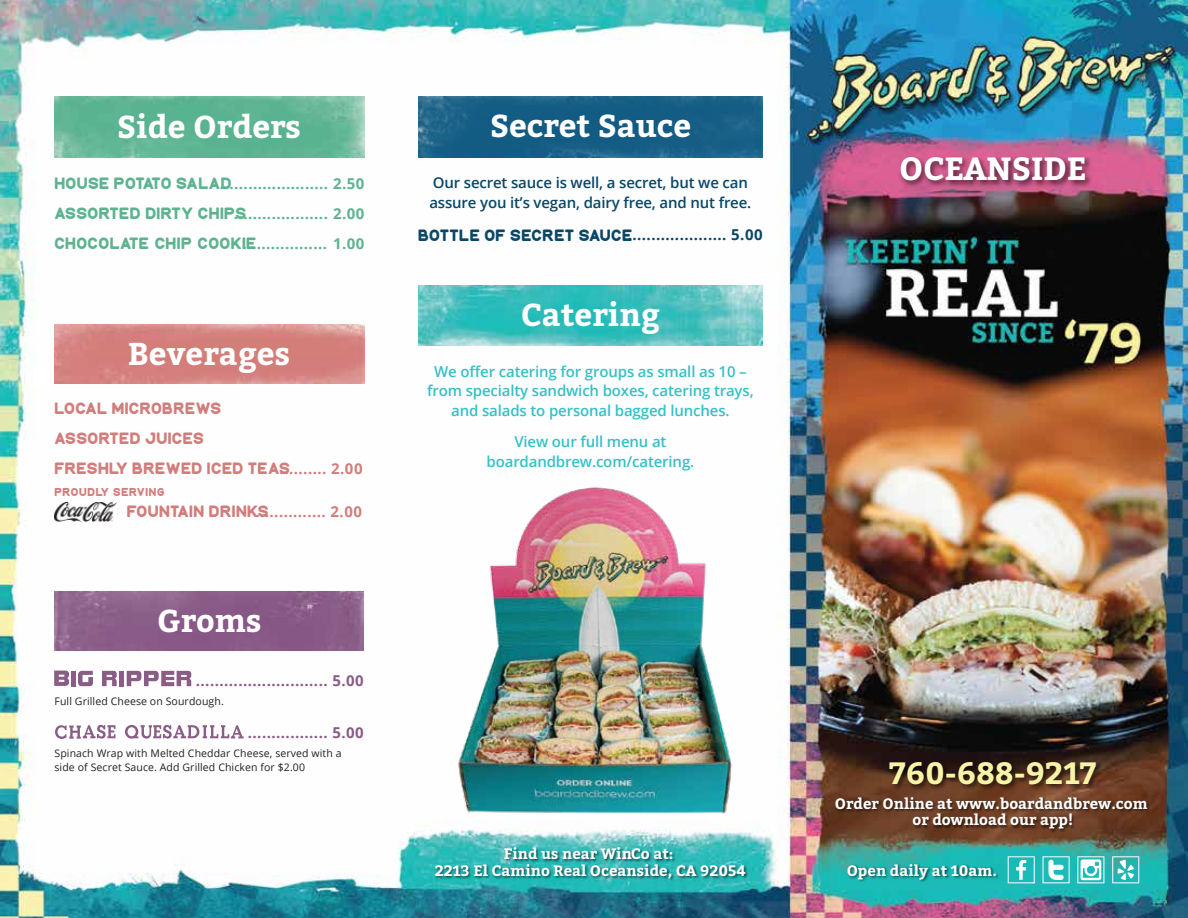
<style>
.page{position:relative;width:1188px;height:918px;background:#fff}
.page>*{position:absolute;margin:0;border:0;box-sizing:border-box;transform-origin:0 0}
.t1{font:700 32.1px "Bitter";color:#fff}
.t2{font:700 31.5px "Bitter";color:#fff}
.t3{font:700 30.6px "Bitter";color:#f8f4a7}
.t4{font:600 15px/19.5px "Open Sans";letter-spacing:-.01em;color:#35c0c7;text-align:center}
.t5{font:700 15px/30px "Open Sans";color:#5db390;text-align:justify}
.t6{font:700 15px/16.5px "Bitter";color:#fff;text-align:center}
.t7{font:15px/30px "LMAO";letter-spacing:.03em;color:#d17d7b}
.t8{font:600 15px/19.5px "Open Sans";letter-spacing:-.01em;color:#084768}
.t9{font:700 15px "Open Sans";color:#895d86}
.t10{font:700 15px "Open Sans";color:#084768}
.t11{font:700 15px "Open Sans";color:#d17d7b}
.t12{font:10.5px/13.5px "Open Sans";letter-spacing:.01em;color:#231f20}
.t13{font:10.5px "LMAO";letter-spacing:.07em;color:#d17d7b}
.s1{font-family:"LMAO";font-weight:400}
.s2{font-family:"Open Sans";font-weight:700}
</style>
<div class="page">
<img style="left:0;top:0;width:1188px;height:918px">
<img style="left:885px;top:753px;width:220px;height:41px">
<img style="left:894px;top:147px;width:203px;height:55px">
<svg style="left:1008px;top:856px;width:27px;height:27px"></svg>
<svg style="left:1043px;top:856px;width:27px;height:27px"></svg>
<svg style="left:1077px;top:856px;width:27px;height:27px"></svg>
<svg style="left:1112px;top:856px;width:27px;height:27px"></svg>
<img style="left:844px;top:860px;width:157px;height:26px">
<img style="left:54px;top:97px;width:310px;height:61px">
<img style="left:54px;top:324px;width:310px;height:60px">
<img style="left:55px;top:502px;width:62px;height:20px">
<img style="left:418px;top:96px;width:345px;height:61px">
<img style="left:418px;top:285px;width:345px;height:60px">
<img style="left:55px;top:592px;width:309px;height:59px">
<svg style="left:55px;top:725px;width:60px;height:14px"></svg>
<svg style="left:125px;top:725px;width:119px;height:14px"></svg>
<div style="left:71px;top:671px;width:5px;height:15px;background:#895d86"></div>
<div style="left:119px;top:671px;width:5px;height:15px;background:#895d86"></div>
<svg style="left:54px;top:671px;width:15px;height:15px"></svg>
<svg style="left:78px;top:671px;width:15px;height:15px"></svg>
<svg style="left:102px;top:671px;width:15px;height:15px"></svg>
<svg style="left:127px;top:671px;width:64px;height:15px"></svg>
<img style="left:832px;top:794px;width:324px;height:41px">
<img style="left:432px;top:844px;width:318px;height:42px">
<div style="left:33px;top:365px;width:12px;height:22px;background:#fff"></div>
<img style="left:400px;top:474px;width:388px;height:344px">
<h2 class="t2" style="left:117px;top:106px;width:185px">Side Orders</h2>
<p class="t5" style="left:54px;top:168px;width:312px"><span class="s1">HOUSE POTATO SALAD</span>....................... 2.50<br><span class="s1">ASSORTED DIRTY CHIPS</span>.................... 2.00<br><span class="s1">CHOCOLATE CHIP COOKIE</span>.................. 1.00</p>
<h2 class="t2" style="left:128px;top:333px;width:163px">Beverages</h2>
<p class="t7" style="left:54px;top:394px;width:310px">LOCAL MICROBREWS<br>ASSORTED JUICES<br>FRESHLY BREWED ICED TEAS<span class="s2">.......... 2.00</span></p>
<p class="t13" style="left:54px;top:488px;width:112px">PROUDLY SERVING</p>
<p class="t7" style="left:54px;top:497px;width:216px">COCA-C FOUNTAIN DRINKS</p>
<p class="t11" style="left:255px;top:501px;width:108px">............... 2.00</p>
<h2 class="t2" style="left:157px;top:600px;width:106px">Groms</h2>
<p class="t9" style="left:196px;top:670px;width:169px">............................ 5.00</p>
<p class="t12" style="left:55px;top:694px;width:171px">Full Grilled Cheese on Sourdough.</p>
<p class="t9" style="left:248px;top:722px;width:117px">................. 5.00</p>
<p class="t12" style="left:55px;top:747px;width:289px">Spinach Wrap with Melted Cheddar Cheese, served with a side of Secret Sauce. Add Grilled Chicken for $2.00</p>
<h2 class="t2" style="left:490px;top:106px;width:203px">Secret Sauce</h2>
<p class="t8" style="left:429px;top:173px;width:324px">Our secret sauce is well, a secret, but we can assure you it’s vegan, dairy free, and nut free.</p>
<p class="t10" style="left:418px;top:224px;width:346px"><span class="s1">BOTTLE OF SECRET SAUCE</span>...................... 5.00</p>
<h2 class="t2" style="left:521px;top:294px;width:141px">Catering</h2>
<p class="t4" style="left:427px;top:361px;width:328px">We offer catering for groups as small as 10 – from specialty sandwich boxes, catering trays, and salads to personal bagged lunches.</p>
<p class="t4" style="left:487px;top:432px;width:209px">View our full menu at boardandbrew.com/catering.</p>
<p class="t6" style="left:435px;top:846px;width:313px">Find us near WinCo at:<br>2213 El Camino Real Oceanside, CA 92054</p>
<h1 class="t1" style="left:899px;top:148px;width:189px">OCEANSIDE</h1>
<h3 class="t3" style="left:890px;top:753px;width:208px">760-688-9217</h3>
<p class="t6" style="left:835px;top:796px;width:314px">Order Online at www.boardandbrew.com or download our app!</p>
<p class="t6" style="left:847px;top:863px;width:152px">Open daily at 10am.</p>
</div>
